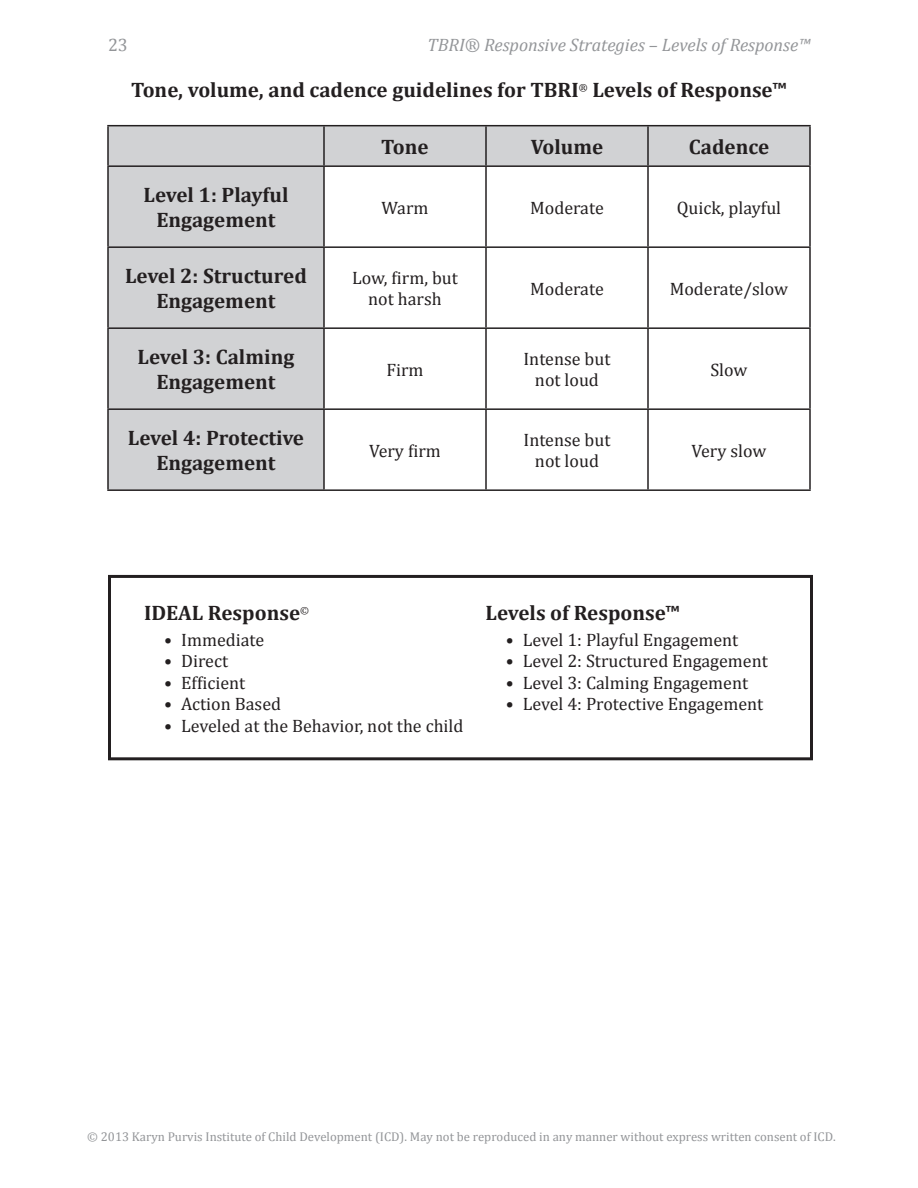
<style>
.page{position:relative;width:918px;height:1188px;background:#fff}
.page>*{position:absolute;margin:0;border:0;box-sizing:border-box;transform-origin:0 0}
.Diagram_Title{font:700 21px/25.2px "Cambria";color:#231f20;text-align:center}
.Paragraph_Center{font:18px/21.6px "Cambria";color:#231f20;text-align:center}
.t1{font:italic 18px "Cambria";color:#939598}
.t2{font:18px "Cambria";color:#939598}
.t3{font:12.75px "Cambria";color:#939598}
</style>
<div class="page">
<svg style="left:109px;top:126px;width:700px;height:363px"></svg>
<hr style="left:107px;top:125px;width:217px;height:1px;background:#231f20">
<hr style="left:107px;top:126px;width:2px;height:39px;background:#231f20">
<hr style="left:324px;top:125px;width:162px;height:1px;background:#231f20">
<hr style="left:323px;top:126px;width:2px;height:39px;background:#231f20">
<hr style="left:486px;top:125px;width:162px;height:1px;background:#231f20">
<hr style="left:485px;top:126px;width:2px;height:39px;background:#231f20">
<hr style="left:648px;top:125px;width:163px;height:1px;background:#231f20">
<hr style="left:647px;top:126px;width:2px;height:39px;background:#231f20">
<hr style="left:809px;top:126px;width:2px;height:39px;background:#231f20">
<hr style="left:107px;top:165px;width:217px;height:2px;background:#231f20">
<hr style="left:107px;top:167px;width:2px;height:79px;background:#231f20">
<hr style="left:324px;top:165px;width:162px;height:2px;background:#231f20">
<hr style="left:323px;top:167px;width:2px;height:79px;background:#231f20">
<hr style="left:486px;top:165px;width:162px;height:2px;background:#231f20">
<hr style="left:485px;top:167px;width:2px;height:79px;background:#231f20">
<hr style="left:648px;top:165px;width:163px;height:2px;background:#231f20">
<hr style="left:647px;top:167px;width:2px;height:79px;background:#231f20">
<hr style="left:809px;top:167px;width:2px;height:79px;background:#231f20">
<hr style="left:107px;top:246px;width:217px;height:2px;background:#231f20">
<hr style="left:107px;top:248px;width:2px;height:79px;background:#231f20">
<hr style="left:324px;top:246px;width:162px;height:2px;background:#231f20">
<hr style="left:323px;top:248px;width:2px;height:79px;background:#231f20">
<hr style="left:486px;top:246px;width:162px;height:2px;background:#231f20">
<hr style="left:485px;top:248px;width:2px;height:79px;background:#231f20">
<hr style="left:648px;top:246px;width:163px;height:2px;background:#231f20">
<hr style="left:647px;top:248px;width:2px;height:79px;background:#231f20">
<hr style="left:809px;top:248px;width:2px;height:79px;background:#231f20">
<hr style="left:107px;top:327px;width:217px;height:2px;background:#231f20">
<hr style="left:107px;top:329px;width:2px;height:79px;background:#231f20">
<hr style="left:324px;top:327px;width:162px;height:2px;background:#231f20">
<hr style="left:323px;top:329px;width:2px;height:79px;background:#231f20">
<hr style="left:486px;top:327px;width:162px;height:2px;background:#231f20">
<hr style="left:485px;top:329px;width:2px;height:79px;background:#231f20">
<hr style="left:648px;top:327px;width:163px;height:2px;background:#231f20">
<hr style="left:647px;top:329px;width:2px;height:79px;background:#231f20">
<hr style="left:809px;top:329px;width:2px;height:79px;background:#231f20">
<hr style="left:107px;top:408px;width:217px;height:2px;background:#231f20">
<hr style="left:107px;top:410px;width:2px;height:79px;background:#231f20">
<hr style="left:324px;top:408px;width:162px;height:2px;background:#231f20">
<hr style="left:323px;top:410px;width:2px;height:79px;background:#231f20">
<hr style="left:486px;top:408px;width:162px;height:2px;background:#231f20">
<hr style="left:485px;top:410px;width:2px;height:79px;background:#231f20">
<hr style="left:648px;top:408px;width:163px;height:2px;background:#231f20">
<hr style="left:647px;top:410px;width:2px;height:79px;background:#231f20">
<hr style="left:809px;top:410px;width:2px;height:79px;background:#231f20">
<hr style="left:107px;top:489px;width:217px;height:2px;background:#231f20">
<hr style="left:324px;top:489px;width:162px;height:2px;background:#231f20">
<hr style="left:486px;top:489px;width:162px;height:2px;background:#231f20">
<hr style="left:648px;top:489px;width:163px;height:2px;background:#231f20">
<div style="left:108px;top:575px;width:705px;height:185px;border:3px solid #231f20"></div>
<p class="t2" style="left:108px;top:35px;width:21px">23</p>
<p class="t1" style="left:428px;top:34px;width:384px">TBRI® Responsive Strategies – Levels of Response™</p>
<p class="Diagram_Title" style="left:131px;top:77px;width:657px">Tone, volume, and cadence guidelines for TBRI<sup>®</sup> Levels of Response™</p>
<p class="Diagram_Title" style="left:381px;top:134px;width:49px">Tone</p>
<p class="Diagram_Title" style="left:531px;top:134px;width:74px">Volume</p>
<p class="Diagram_Title" style="left:689px;top:134px;width:82px">Cadence</p>
<p class="Diagram_Title" style="left:143px;top:182px;width:147px">Level 1: Playful<br>Engagement</p>
<p class="Paragraph_Center" style="left:381px;top:197px;width:48px">Warm</p>
<p class="Paragraph_Center" style="left:530px;top:197px;width:75px">Moderate</p>
<p class="Paragraph_Center" style="left:677px;top:197px;width:106px">Quick, playful</p>
<p class="Diagram_Title" style="left:125px;top:263px;width:183px">Level 2: Structured<br>Engagement</p>
<p class="Paragraph_Center" style="left:352px;top:267px;width:107px">Low, firm, but not harsh</p>
<p class="Paragraph_Center" style="left:530px;top:278px;width:75px">Moderate</p>
<p class="Paragraph_Center" style="left:670px;top:278px;width:120px">Moderate/slow</p>
<p class="Diagram_Title" style="left:138px;top:344px;width:158px">Level 3: Calming<br>Engagement</p>
<p class="Paragraph_Center" style="left:523px;top:348px;width:88px">Intense but</p>
<p class="Paragraph_Center" style="left:535px;top:369px;width:66px">not loud</p>
<p class="Paragraph_Center" style="left:710px;top:359px;width:39px">Slow</p>
<p class="Paragraph_Center" style="left:386px;top:359px;width:39px">Firm</p>
<p class="Diagram_Title" style="left:128px;top:425px;width:178px">Level 4: Protective<br>Engagement</p>
<p class="Paragraph_Center" style="left:369px;top:440px;width:73px">Very firm</p>
<p class="Paragraph_Center" style="left:524px;top:429px;width:88px">Intense but</p>
<p class="Paragraph_Center" style="left:535px;top:450px;width:66px">not loud</p>
<p class="Paragraph_Center" style="left:692px;top:440px;width:76px">Very slow</p>
<p class="Diagram_Title" style="left:144px;top:599px;width:167px">IDEAL Response<sup>©</sup></p>
<p class="Diagram_Title" style="left:486px;top:599px;width:196px">Levels of Response™</p>
<p class="Paragraph_Center" style="left:164px;top:629px;width:102px">• Immediate</p>
<p class="Paragraph_Center" style="left:164px;top:650px;width:65px">• Direct</p>
<p class="Paragraph_Center" style="left:164px;top:672px;width:83px">• Efficient</p>
<p class="Paragraph_Center" style="left:164px;top:693px;width:118px">• Action Based</p>
<p class="Paragraph_Center" style="left:164px;top:715px;width:301px">• Leveled at the Behavior, not the child</p>
<p class="Paragraph_Center" style="left:506px;top:629px;width:234px">• Level 1: Playful Engagement</p>
<p class="Paragraph_Center" style="left:506px;top:650px;width:264px">• Level 2: Structured Engagement</p>
<p class="Paragraph_Center" style="left:506px;top:672px;width:244px">• Level 3: Calming Engagement</p>
<p class="Paragraph_Center" style="left:506px;top:693px;width:259px">• Level 4: Protective Engagement</p>
<p class="t3" style="left:87px;top:1130px;width:750px">© 2013 Karyn Purvis Institute of Child Development (ICD). May not be reproduced in any manner without express written consent of ICD.</p>
</div>
